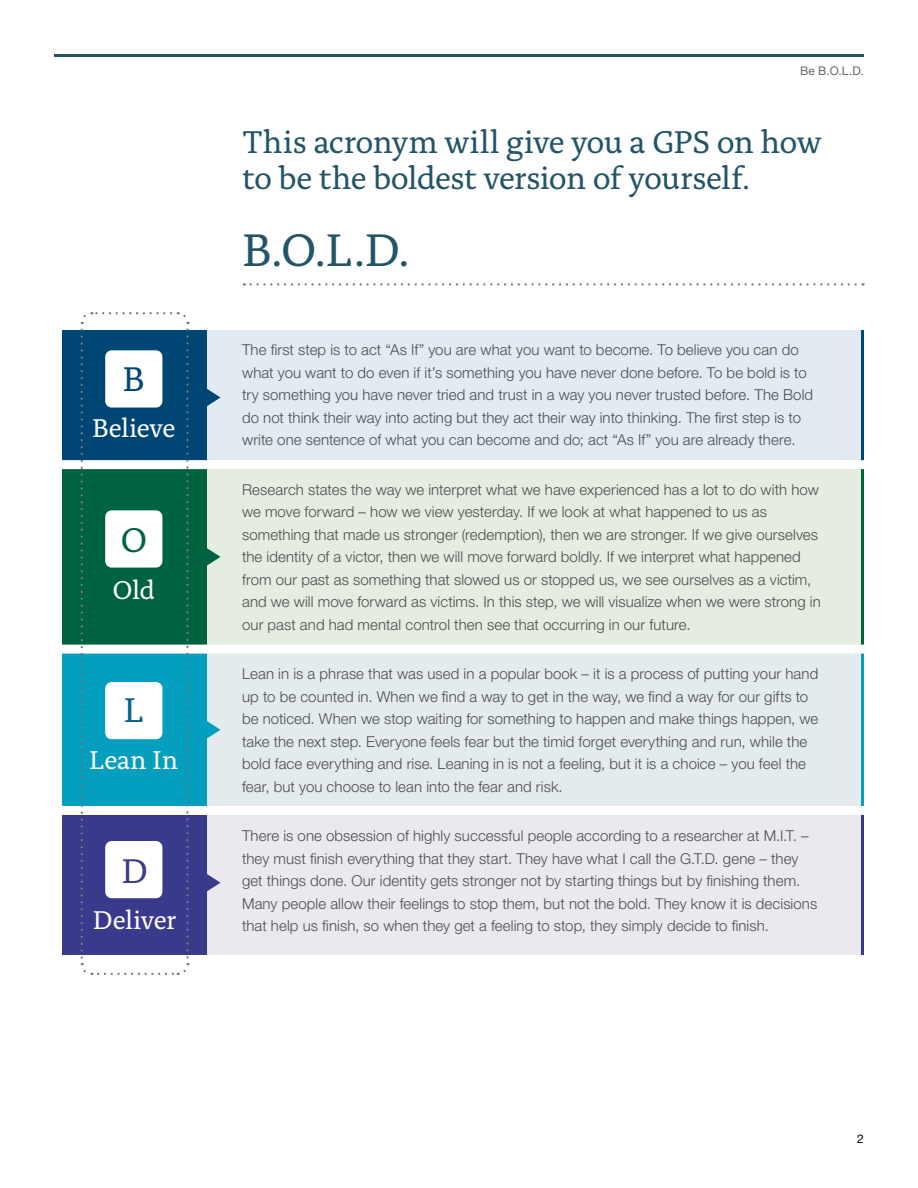
<style>
.page{position:relative;width:918px;height:1188px;background:#fff}
.page>*{position:absolute;margin:0;border:0;box-sizing:border-box;transform-origin:0 0}
.K_Main_head{font:48px "Alda OT";color:#235467}
.K_Main_head-2{font:36px "Alda OT";color:#00658c}
.K_Main_head-3{font:36px "Alda OT";color:#004675}
.K_Main_head-4{font:36px "Alda OT";color:#3a3a8d}
.K_Main_head-5{font:36px "Alda OT";color:#006340}
.K_Main_head-6{font:33px/36px "Alda OT";letter-spacing:-.025em;color:#235467}
.K_Main_head-7{font:27px "Alda OT";letter-spacing:-.02em;color:#fff}
.K_para__bullets{font:300 15px/22.5px "Helvetica Neue LT Pro";letter-spacing:.005em;color:#4d4d4f}
.t1{font:12px "Helvetica Neue LT Pro";color:#676965}
.t2{font:12px "Helvetica Neue LT Pro";color:#000}
</style>
<div class="page">
<hr style="left:54px;top:54px;width:810px;height:3px;background:#235467">
<div style="left:62px;top:330px;width:802px;height:135px;background:#e1ebf1"></div>
<div style="left:62px;top:330px;width:145px;height:135px;background:#004675"></div>
<div style="left:62px;top:465px;width:802px;height:184px;background:#e5ece0"></div>
<div style="left:62px;top:465px;width:145px;height:184px;background:#006340"></div>
<div style="left:62px;top:810px;width:802px;height:145px;background:#ece9ee"></div>
<div style="left:62px;top:810px;width:145px;height:145px;background:#3a3a8d"></div>
<div style="left:62px;top:649px;width:802px;height:161px;background:#e3ebef"></div>
<div style="left:62px;top:649px;width:145px;height:161px;background:#049ebf"></div>
<hr style="left:861px;top:330px;width:3px;height:135px;background:#004675">
<hr style="left:861px;top:464px;width:3px;height:185px;background:#006340">
<hr style="left:861px;top:810px;width:3px;height:145px;background:#3a3a8d">
<hr style="left:861px;top:649px;width:3px;height:161px;background:#049ebf">
<div style="left:57px;top:460px;width:821px;height:9px;background:#fff"></div>
<div style="left:57px;top:645px;width:821px;height:9px;background:#fff"></div>
<div style="left:57px;top:806px;width:821px;height:9px;background:#fff"></div>
<svg style="left:207px;top:389px;width:14px;height:17px"></svg>
<svg style="left:207px;top:548px;width:14px;height:18px"></svg>
<svg style="left:207px;top:721px;width:14px;height:18px"></svg>
<svg style="left:207px;top:874px;width:14px;height:18px"></svg>
<svg style="left:81px;top:330px;width:11px;height:645px"></svg>
<svg style="left:98px;top:963px;width:92px;height:12px"></svg>
<svg style="left:178px;top:312px;width:11px;height:645px"></svg>
<svg style="left:80px;top:312px;width:91px;height:12px"></svg>
<div style="left:105px;top:350px;width:57px;height:58px;background:#fff;border-radius:6px"></div>
<div style="left:105px;top:510px;width:57px;height:58px;background:#fff;border-radius:6px"></div>
<div style="left:105px;top:682px;width:57px;height:57px;background:#fff;border-radius:6px"></div>
<div style="left:105px;top:841px;width:57px;height:57px;background:#fff;border-radius:6px"></div>
<svg style="left:251px;top:283px;width:613px;height:3px"></svg>
<p class="K_Main_head-3" style="left:123px;top:364px;width:24px">B</p>
<p class="K_Main_head-7" style="left:92px;top:417px;width:85px">Believe</p>
<p class="K_Main_head-5" style="left:120px;top:525px;width:28px">O</p>
<p class="K_Main_head-7" style="left:113px;top:578px;width:44px">Old</p>
<p class="K_Main_head-2" style="left:124px;top:695px;width:22px">L</p>
<p class="K_Main_head-7" style="left:89px;top:749px;width:91px">Lean In</p>
<p class="K_Main_head-4" style="left:122px;top:856px;width:28px">D</p>
<p class="K_Main_head-7" style="left:93px;top:909px;width:85px">Deliver</p>
<p class="t1" style="left:800px;top:63px;width:65px">Be B.O.L.D.</p>
<p class="K_Main_head-6" style="left:242px;top:127px;width:581px">This acronym will give you a GPS on how to be the boldest version of yourself.</p>
<p class="K_Main_head" style="left:242px;top:230px;width:169px">B.O.L.D.</p>
<p class="K_para__bullets" style="left:242px;top:338px;width:573px">The first step is to act “As If” you are what you want to become. To believe you can do what you want to do even if it’s something you have never done before. To be bold is to try something you have never tried and trust in a way you never trusted before. The Bold do not think their way into acting but they act their way into thinking. The first step is to write one sentence of what you can become and do; act “As If” you are already there.</p>
<p class="K_para__bullets" style="left:242px;top:478px;width:580px">Research states the way we interpret what we have experienced has a lot to do with how we move forward – how we view yesterday. If we look at what happened to us as something that made us stronger (redemption), then we are stronger. If we give ourselves the identity of a victor, then we will move forward boldly. If we interpret what happened from our past as something that slowed us or stopped us, we see ourselves as a victim, and we will move forward as victims. In this step, we will visualize when we were strong in our past and had mental control then see that occurring in our future.</p>
<p class="K_para__bullets" style="left:242px;top:662px;width:578px">Lean in is a phrase that was used in a popular book – it is a process of putting your hand up to be counted in. When we find a way to get in the way, we find a way for our gifts to be noticed. When we stop waiting for something to happen and make things happen, we take the next step. Everyone feels fear but the timid forget everything and run, while the bold face everything and rise. Leaning in is not a feeling, but it is a choice – you feel the fear, but you choose to lean into the fear and risk.</p>
<p class="K_para__bullets" style="left:242px;top:824px;width:577px">There is one obsession of highly successful people according to a researcher at M.I.T. – they must finish everything that they start. They have what I call the G.T.D. gene – they get things done. Our identity gets stronger not by starting things but by finishing them.<br>Many people allow their feelings to stop them, but not the bold. They know it is decisions that help us finish, so when they get a feeling to stop, they simply decide to finish.</p>
<p class="t2" style="left:857px;top:1131px;width:8px">2</p>
</div>
